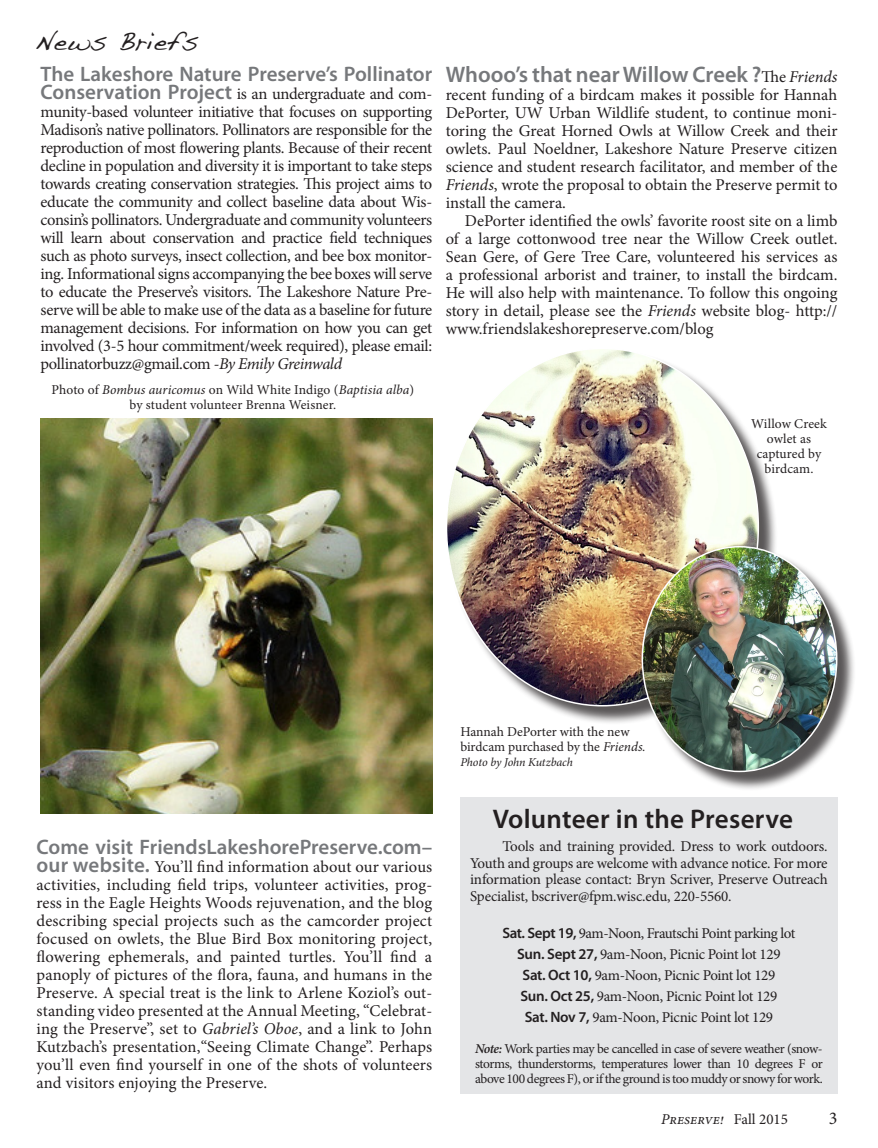
<style>
.page{position:relative;width:878px;height:1148px;background:#fff}
.page>*{position:absolute;margin:0;border:0;box-sizing:border-box;transform-origin:0 0}
.t1{font:600 27px "Myriad Pro";letter-spacing:.01em;color:#231f20}
.t2{font:27px "Handwriting Dakota";color:#231f20}
.t3{font:600 22.5px "Myriad Pro";color:#76787b}
.t4{font:600 21px "Myriad Pro";color:#76787b}
.t5{font:18px "Minion Pro";color:#231f20}
.t6{font:16.5px/18px "Minion Pro";letter-spacing:-.005em;color:#231f20;text-align:justify}
.t7{font:15px/16.5px "Minion Pro";letter-spacing:-.02em;color:#231f20;text-align:justify}
.t8{font:italic 15px "Minion Pro";color:#231f20}
.t9{font:13.5px/15px "Minion Pro";letter-spacing:-.02em;color:#231f20}
.t10{font:italic 13.5px "Minion Pro";color:#231f20}
.t11{font:13.5px/15px "Minion Pro";letter-spacing:.01em;color:#231f20;text-align:center}
.t12{font:13.5px "Minion Pro";color:#231f20}
.t13{font:italic 12px "Minion Pro";letter-spacing:-.01em;color:#231f20}
.s1{font-family:"Myriad Pro";font-weight:600;font-size:21px;color:#76787b}
.s2{font-style:italic}
.s3{font-style:normal}
.s4{font-family:"Minion Pro";font-weight:400;font-size:16.5px;color:#231f20}
.s5{font-family:"Minion Pro";font-weight:400;font-style:italic;font-size:16.5px;color:#231f20}
.s6{font-family:"Myriad Pro";font-weight:600}
.s7{font-weight:600;font-style:italic}
</style>
<div class="page">
<div style="left:460px;top:797px;width:377px;height:297px;background:#e4e5e7"></div>
<div style="left:448px;top:350px;width:329px;height:374px;background:#231f20;opacity:.75"></div>
<img style="left:448px;top:350px;width:310px;height:355px">
<img style="left:40px;top:418px;width:392px;height:395px">
<div style="left:644px;top:548px;width:212px;height:242px;background:#231f20;opacity:.75"></div>
<img style="left:642px;top:546px;width:194px;height:225px">
<p class="t2" style="left:35px;top:24px;width:165px">News Briefs</p>
<p class="t4" style="left:40px;top:60px;width:393px">The Lakeshore Nature Preserve’s Pollinator</p>
<p class="t6" style="left:40px;top:84px;width:393px"><span class="s1">Conservation Project</span> is an undergraduate and com&shy;munity-based volunteer initiative that focuses on supporting Madison’s native pollinators. Pollinators are responsible for the reproduction of most flowering plants. Because of their recent decline in population and diversity it is important to take steps towards creating conservation strategies. This project aims to educate the community and collect baseline data about Wis&shy;consin’s pollinators. Undergraduate and community volunteers will learn about conservation and practice field techniques such as photo surveys, insect collection, and bee box monitor&shy;ing. Informational signs accompanying the bee boxes will serve to educate the Preserve’s visitors. The Lakeshore Nature Pre&shy;serve will be able to make use of the data as a baseline for future management decisions. For information on how you can get involved (3-5 hour commitment/week required), please email: pollinatorbuzz@gmail.com <span class="s2">-By Emily Greinwald</span></p>
<p class="t10" style="left:52px;top:380px;width:364px"><span class="s3">Photo of</span> Bombus auricomus <span class="s3">on Wild White Indigo (</span>Baptisia alba<span class="s3">)</span></p>
<p class="t12" style="left:130px;top:395px;width:208px">by student volunteer Brenna Weisner.</p>
<p class="t3" style="left:446px;top:60px;width:393px">Whooo’s that near Willow Creek ?<span class="s4">The</span> <span class="s5">Friends</span></p>
<p class="t6" style="left:446px;top:85px;width:393px">recent funding of a birdcam makes it possible for Hannah DePorter, UW Urban Wildlife student, to continue moni&shy;toring the Great Horned Owls at Willow Creek and their owlets. Paul Noeldner, Lakeshore Nature Preserve citizen science and student research facilitator, and member of the <span class="s2">Friends</span>, wrote the proposal to obtain the Preserve permit to install the camera.</p>
<p class="t6" style="left:446px;top:211px;width:393px;text-indent:19px">DePorter identified the owls’ favorite roost site on a limb of a large cottonwood tree near the Willow Creek outlet.<br>Sean Gere, of Gere Tree Care, volunteered his services as a professional arborist and trainer, to install the birdcam.<br>He will also help with maintenance. To follow this ongoing story in detail, please see the <span class="s2">Friends</span> website blog- http:// www.friendslakeshorepreserve.com/blog</p>
<p class="t11" style="left:751px;top:416px;width:77px">Willow Creek owlet as</p>
<p class="t11" style="left:756px;top:446px;width:66px">captured by birdcam.</p>
<p class="t4" style="left:37px;top:833px;width:397px">Come visit FriendsLakeshorePreserve.com–</p>
<p class="t6" style="left:37px;top:857px;width:397px"><span class="s1">our website.</span> You’ll find information about our various activities, including field trips, volunteer activities, prog&shy;ress in the Eagle Heights Woods rejuvenation, and the blog describing special projects such as the camcorder project focused on owlets, the Blue Bird Box monitoring project, flowering ephemerals, and painted turtles. You’ll find a panoply of pictures of the flora, fauna, and humans in the Preserve. A special treat is the link to Arlene Koziol’s out&shy;standing video presented at the Annual Meeting, “Celebrat&shy;ing the Preserve”, set to <span class="s2">Gabriel’s Oboe</span>, and a link to John Kutzbach’s presentation,“Seeing Climate Change”. Perhaps you’ll even find yourself in one of the shots of volunteers and visitors enjoying the Preserve.</p>
<p class="t9" style="left:460px;top:724px;width:187px">Hannah DePorter with the new birdcam purchased by the <span class="s2">Friends.</span></p>
<p class="t13" style="left:460px;top:753px;width:114px">Photo by John Kutzbach</p>
<p class="t1" style="left:492px;top:801px;width:302px">Volunteer in the Preserve</p>
<p class="t7" style="left:470px;top:838px;width:359px;text-indent:32px">Tools and training provided. Dress to work outdoors.<br>Youth and groups are welcome with advance notice. For more information please contact: Bryn Scriver, Preserve Outreach Specialist, bscriver@fpm.wisc.edu, 220-5560.</p>
<p class="t7" style="left:502px;top:924px;width:294px"><span class="s6">Sat. Sept 19,</span> 9am-Noon, Frautschi Point parking lot</p>
<p class="t7" style="left:517px;top:945px;width:265px"><span class="s6">Sun. Sept 27,</span> 9am-Noon, Picnic Point lot 129</p>
<p class="t7" style="left:522px;top:966px;width:254px"><span class="s6">Sat. Oct 10,</span> 9am-Noon, Picnic Point lot 129</p>
<p class="t7" style="left:520px;top:987px;width:258px"><span class="s6">Sun. Oct 25,</span> 9am-Noon, Picnic Point lot 129</p>
<p class="t7" style="left:524px;top:1008px;width:250px"><span class="s6">Sat. Nov 7,</span> 9am-Noon, Picnic Point lot 129</p>
<p class="t9" style="left:475px;top:1041px;width:349px;text-align:justify"><span class="s7">Note:</span> Work parties may be cancelled in case of severe weather (snow&shy;storms, thunderstorms, temperatures lower than 10 degrees F or above 100 degrees F), or if the ground is too muddy or snowy for work.</p>
<p class="t8" style="left:661px;top:1108px;width:128px">Preserve! <span class="s3">Fall 2015</span></p>
<p class="t5" style="left:828px;top:1106px;width:10px">3</p>
</div>
